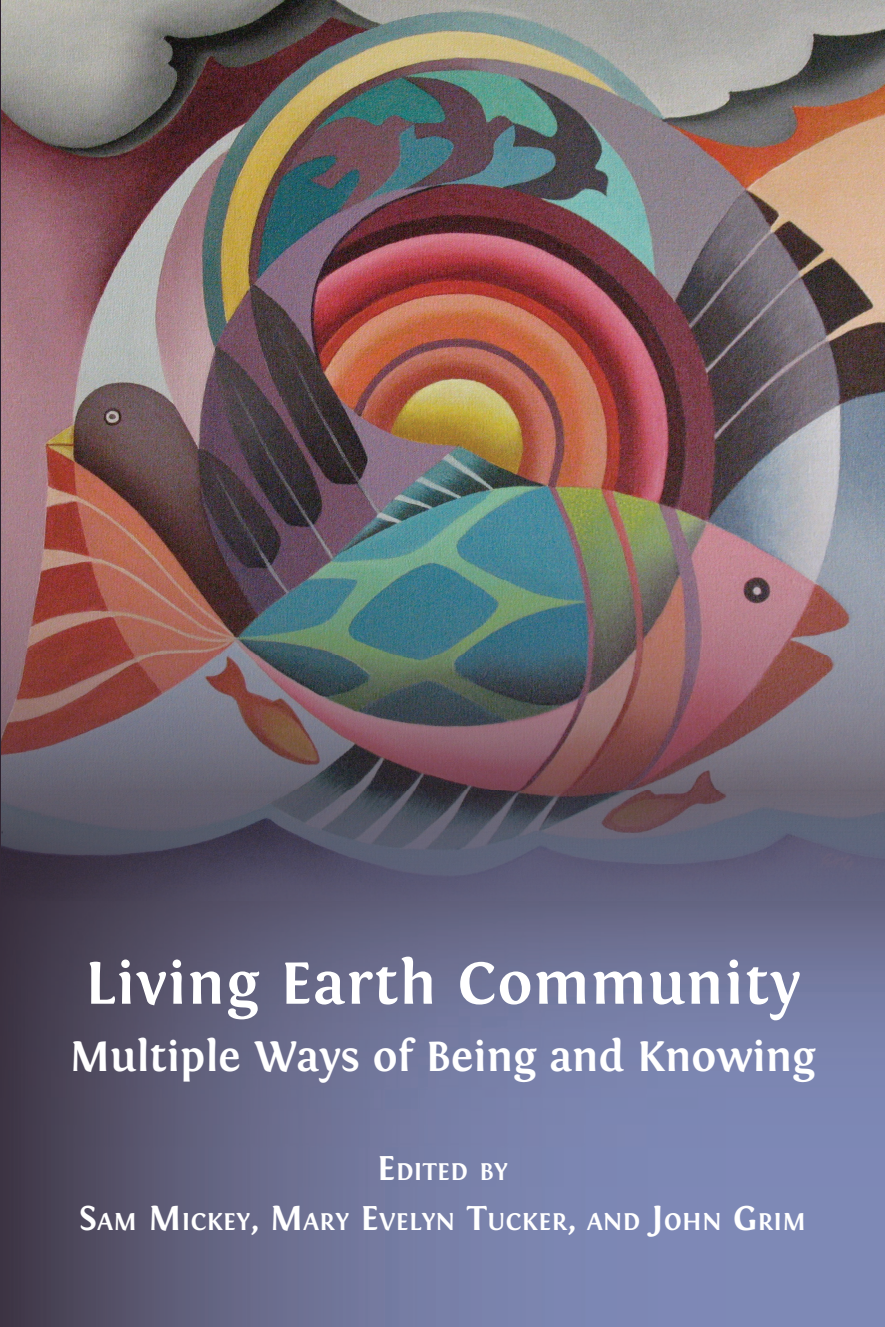
<style>
.page{position:relative;width:885px;height:1327px;background:#fff}
.page>*{position:absolute;margin:0;border:0;box-sizing:border-box;transform-origin:0 0}
.t1{font:700 62px "Fontin";letter-spacing:.02em;color:#fff}
.t2{font:700 44px "Fontin";color:#fff}
.t3{font:700 25.2px/50px "Fontin";letter-spacing:.015em;color:#fff;text-align:center}
.s1{font-size:36px}
</style>
<div class="page">
<img style="left:0;top:860px;width:424px;height:467px">
<img style="left:424px;top:900px;width:460px;height:427px">
<img style="left:0;top:790px;width:2px;height:70px">
<img style="left:2px;top:0;width:882px;height:900px">
<p class="t1" style="left:85px;top:948px;width:716px">Living Earth Community</p>
<p class="t2" style="left:70px;top:1032px;width:747px">Multiple Ways of Being and Knowing</p>
<p class="t3" style="left:79px;top:1146px;width:728px"><span class="s1">E</span>DITED BY<br><span class="s1">S</span>AM <span class="s1">M</span>ICKEY<span class="s1">, M</span>ARY <span class="s1">E</span>VELYN <span class="s1">T</span>UCKER<span class="s1">,</span> AND <span class="s1">J</span>OHN <span class="s1">G</span>RIM</p>
</div>
